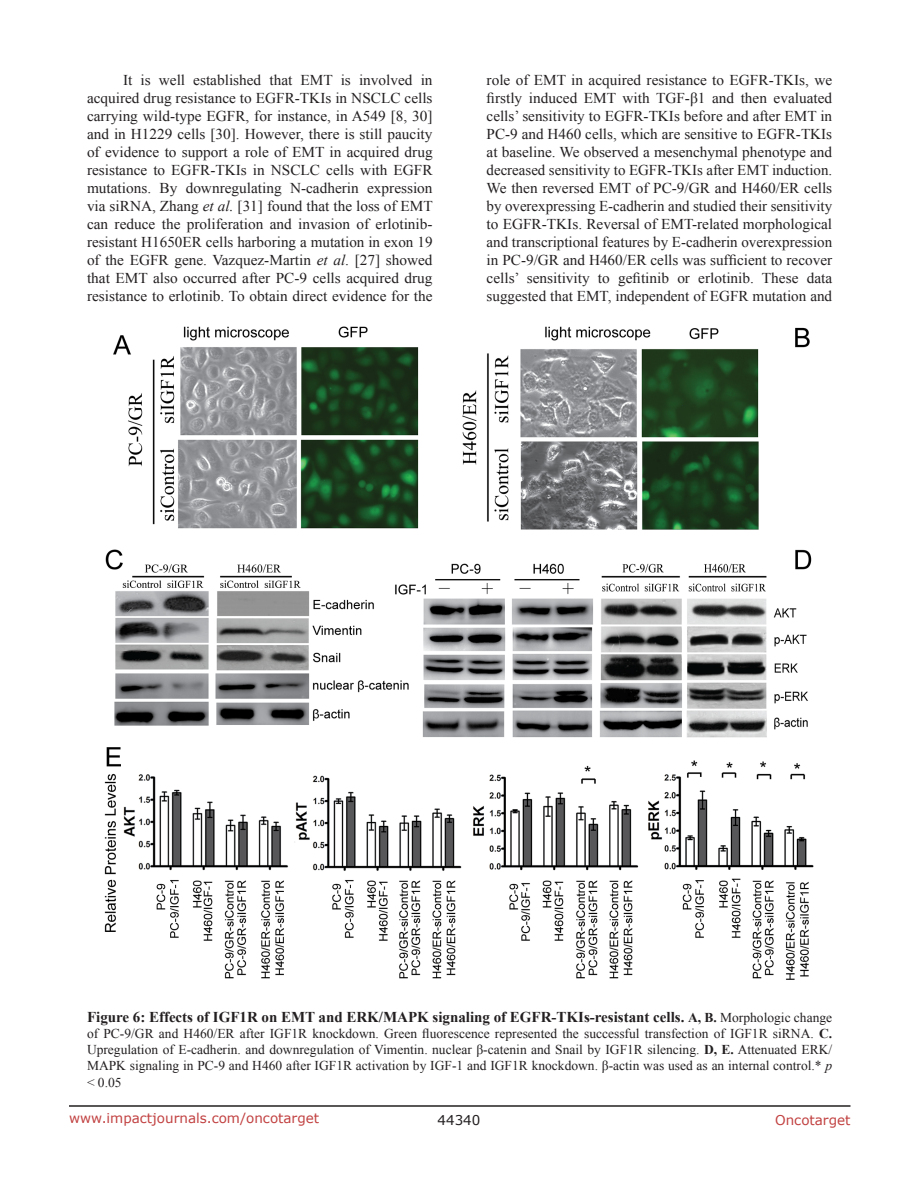
<style>
.page{position:relative;width:918px;height:1188px;background:#fff}
.page>*{position:absolute;margin:0;border:0;box-sizing:border-box;transform-origin:0 0}
.BodyText{font:15px/18px "Times New Roman";color:#231f20;text-align:justify}
.FigureText{font:700 15px "Times New Roman";color:#231f20}
.FigureText-2{font:13.5px/16.2px "Times New Roman";color:#231f20;text-align:justify}
.t1{font:13.5px "Verdana";color:#c24141}
.t2{font:13.5px "Verdana";color:#231f20}
.s1{font-style:italic}
.s2{font-size:13.5px}
.s3{font-weight:400;font-size:13.5px}
.s4{font-weight:700}
</style>
<div class="page">
<hr style="left:69px;top:1105px;width:781px;height:2px;background:#231f20">
<img style="left:104px;top:326px;width:710px;height:654px">
<p class="BodyText" style="left:87px;top:71px;width:347px;text-indent:36px">It is well established that EMT is involved in acquired drug resistance to EGFR-TKIs in NSCLC cells carrying wild-type EGFR, for instance, in A549 [8, 30] and in H1229 cells [30]. However, there is still paucity of evidence to support a role of EMT in acquired drug resistance to EGFR-TKIs in NSCLC cells with EGFR mutations. By downregulating N-cadherin expression via siRNA, Zhang <span class="s1">et al.</span> [31] found that the loss of EMT can reduce the proliferation and invasion of erlotinib&shy;resistant H1650ER cells harboring a mutation in exon 19 of the EGFR gene. Vazquez-Martin <span class="s1">et al</span>. [27] showed that EMT also occurred after PC-9 cells acquired drug resistance to erlotinib. To obtain direct evidence for the</p>
<p class="BodyText" style="left:487px;top:71px;width:347px">role of EMT in acquired resistance to EGFR-TKIs, we firstly induced EMT with TGF-β1 and then evaluated cells’ sensitivity to EGFR-TKIs before and after EMT in PC-9 and H460 cells, which are sensitive to EGFR-TKIs at baseline. We observed a mesenchymal phenotype and decreased sensitivity to EGFR-TKIs after EMT induction.<br>We then reversed EMT of PC-9/GR and H460/ER cells by overexpressing E-cadherin and studied their sensitivity to EGFR-TKIs. Reversal of EMT-related morphological and transcriptional features by E-cadherin overexpression in PC-9/GR and H460/ER cells was sufficient to recover cells’ sensitivity to gefitinib or erlotinib. These data suggested that EMT, independent of EGFR mutation and</p>
<p class="FigureText" style="left:87px;top:1006px;width:747px">Figure 6: Effects of IGF1R on EMT and ERK/MAPK signaling of EGFR-TKIs-resistant cells. <span class="s2">A, B.</span> <span class="s3">Morphologic change</span></p>
<p class="FigureText-2" style="left:87px;top:1025px;width:747px">of PC-9/GR and H460/ER after IGF1R knockdown. Green fluorescence represented the successful transfection of IGF1R siRNA. <span class="s4">C.<br></span>Upregulation of E-cadherin. and downregulation of Vimentin. nuclear β-catenin and Snail by IGF1R silencing. <span class="s4">D, E.</span> Attenuated ERK/ MAPK signaling in PC-9 and H460 after IGF1R activation by IGF-1 and IGF1R knockdown. β-actin was used as an internal control.* <span class="s1">p </span>&lt; 0.05</p>
<p class="t1" style="left:69px;top:1109px;width:252px">www.impactjournals.com/oncotarget</p>
<p class="t2" style="left:438px;top:1111px;width:44px">44340</p>
<p class="t1" style="left:775px;top:1111px;width:77px">Oncotarget</p>
</div>
